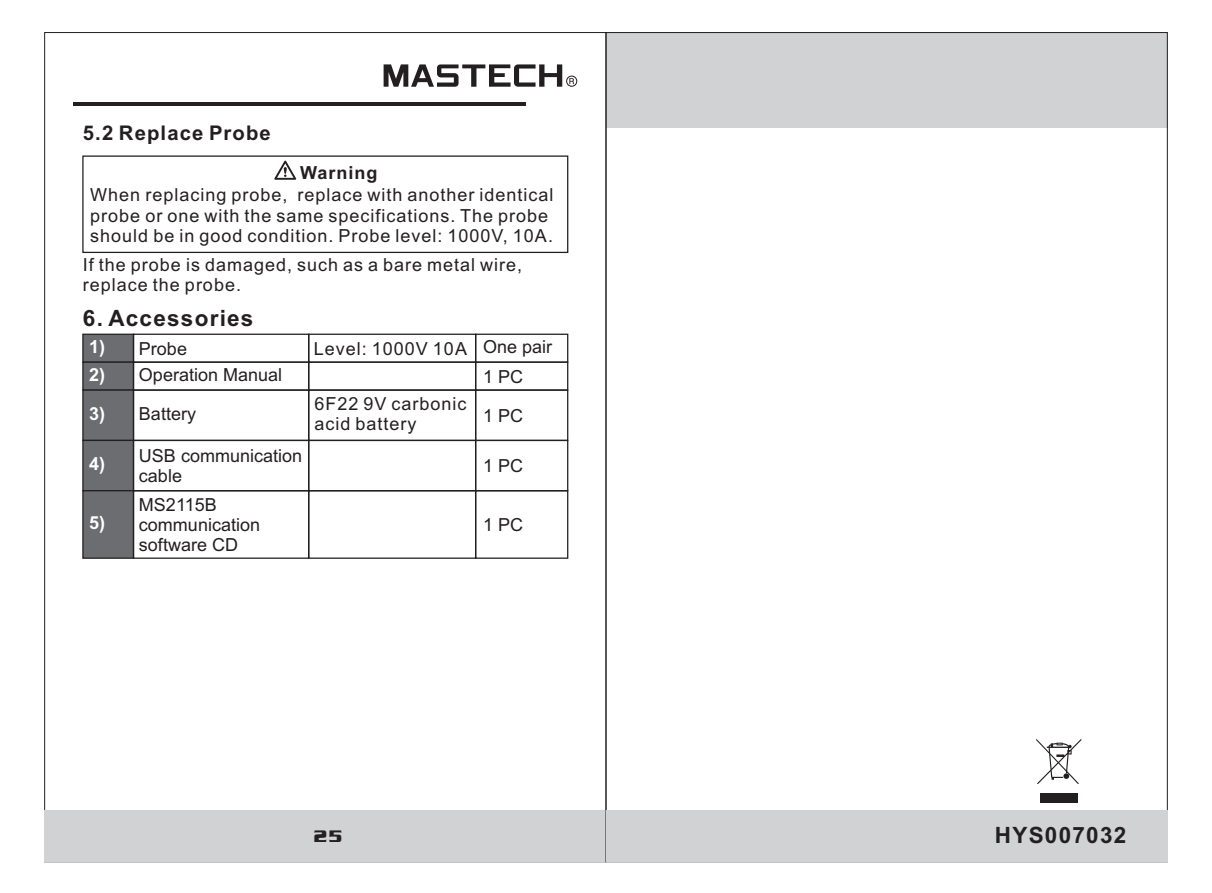
<style>
.page{position:relative;width:1212px;height:893px;background:#fff}
.page>*{position:absolute;margin:0;border:0;box-sizing:border-box;transform-origin:0 0}
.t1{font:700 22.5px "Arial";letter-spacing:.055em;color:#231f20}
.t2{font:700 20.25px "Arial";letter-spacing:.055em;color:#231f20}
.t3{font:18px/20px "Arial";letter-spacing:.055em;color:#231f20}
.t4{font:18px/20px "Arial";color:#231f20}
.t5{font:700 18px/39.1px "Arial";color:#fff}
.t6{font:700 18px "Arial";letter-spacing:.055em;color:#231f20}
.t7{font:18px "Babylon 5";color:#231f20}
</style>
<div class="page">
<div style="left:606px;top:33px;width:561px;height:95px;background:#d1d2d4"></div>
<div style="left:45px;top:811px;width:561px;height:51px;background:#d1d2d4"></div>
<hr style="left:73px;top:102px;width:453px;height:3px;background:#231f20">
<svg style="left:384px;top:64px;width:193px;height:23px"></svg>
<div style="left:82px;top:155px;width:486px;height:98px;border:1px solid #231f20"></div>
<div style="left:606px;top:811px;width:561px;height:51px;background:#d1d2d4"></div>
<svg style="left:1036px;top:739px;width:45px;height:45px"></svg>
<div style="left:1040px;top:793px;width:37px;height:9px;background:#231f20"></div>
<div style="left:133px;top:334px;width:176px;height:29px;border:1px solid #231f20"></div>
<div style="left:475px;top:334px;width:93px;height:29px;border:1px solid #231f20"></div>
<div style="left:133px;top:362px;width:176px;height:29px;border:1px solid #231f20"></div>
<div style="left:475px;top:362px;width:93px;height:29px;border:1px solid #231f20"></div>
<div style="left:133px;top:389px;width:176px;height:52px;border:1px solid #231f20"></div>
<div style="left:475px;top:389px;width:93px;height:52px;border:1px solid #231f20"></div>
<div style="left:308px;top:334px;width:168px;height:29px;border:1px solid #231f20"></div>
<div style="left:308px;top:362px;width:168px;height:29px;border:1px solid #231f20"></div>
<div style="left:308px;top:389px;width:168px;height:52px;border:1px solid #231f20"></div>
<div style="left:133px;top:440px;width:176px;height:51px;border:1px solid #231f20"></div>
<div style="left:475px;top:440px;width:93px;height:51px;border:1px solid #231f20"></div>
<div style="left:308px;top:440px;width:168px;height:51px;border:1px solid #231f20"></div>
<svg style="left:82px;top:333px;width:53px;height:226px;background:#68696b"></svg>
<div style="left:133px;top:490px;width:176px;height:69px;border:1px solid #231f20"></div>
<div style="left:475px;top:490px;width:93px;height:69px;border:1px solid #231f20"></div>
<div style="left:308px;top:490px;width:168px;height:69px;border:1px solid #231f20"></div>
<svg style="left:274px;top:161px;width:22px;height:19px"></svg>
<p class="t2" style="left:83px;top:125px;width:189px">5.2 Replace Probe</p>
<p class="t6" style="left:300px;top:166px;width:79px">Warning</p>
<p class="t3" style="left:90px;top:187px;width:465px">When replacing probe, replace with another identical probe or one with the same specifications. The probe should be in good condition. Probe level: 1000V, 10A.</p>
<p class="t3" style="left:83px;top:256px;width:441px">If the probe is damaged, such as a bare metal wire, replace the probe.</p>
<p class="t1" style="left:83px;top:310px;width:172px">6. Accessories</p>
<p class="t5" style="left:89px;top:329px;width:18px">1)</p>
<p class="t3" style="left:314px;top:340px;width:240px">Level: 1000V 10A One pair</p>
<p class="t5" style="left:89px;top:357px;width:18px">2)<br>3)</p>
<p class="t3" style="left:483px;top:368px;width:42px">1 PC</p>
<p class="t3" style="left:139px;top:340px;width:50px">Probe</p>
<p class="t4" style="left:139px;top:366px;width:145px">Operation Manual</p>
<p class="t3" style="left:314px;top:395px;width:154px">6F22 9V carbonic acid battery</p>
<p class="t4" style="left:139px;top:405px;width:59px">Battery</p>
<p class="t3" style="left:483px;top:407px;width:42px">1 PC</p>
<p class="t5" style="left:89px;top:446px;width:18px">4)</p>
<p class="t4" style="left:139px;top:447px;width:165px">USB communication cable</p>
<p class="t3" style="left:483px;top:457px;width:42px">1 PC</p>
<p class="t5" style="left:89px;top:505px;width:18px">5)</p>
<p class="t4" style="left:139px;top:496px;width:123px">MS2115B communication software CD</p>
<p class="t3" style="left:483px;top:516px;width:42px">1 PC</p>
<p class="t7" style="left:314px;top:830px;width:30px">25</p>
<p class="t1" style="left:995px;top:827px;width:133px">HYS007032</p>
</div>
